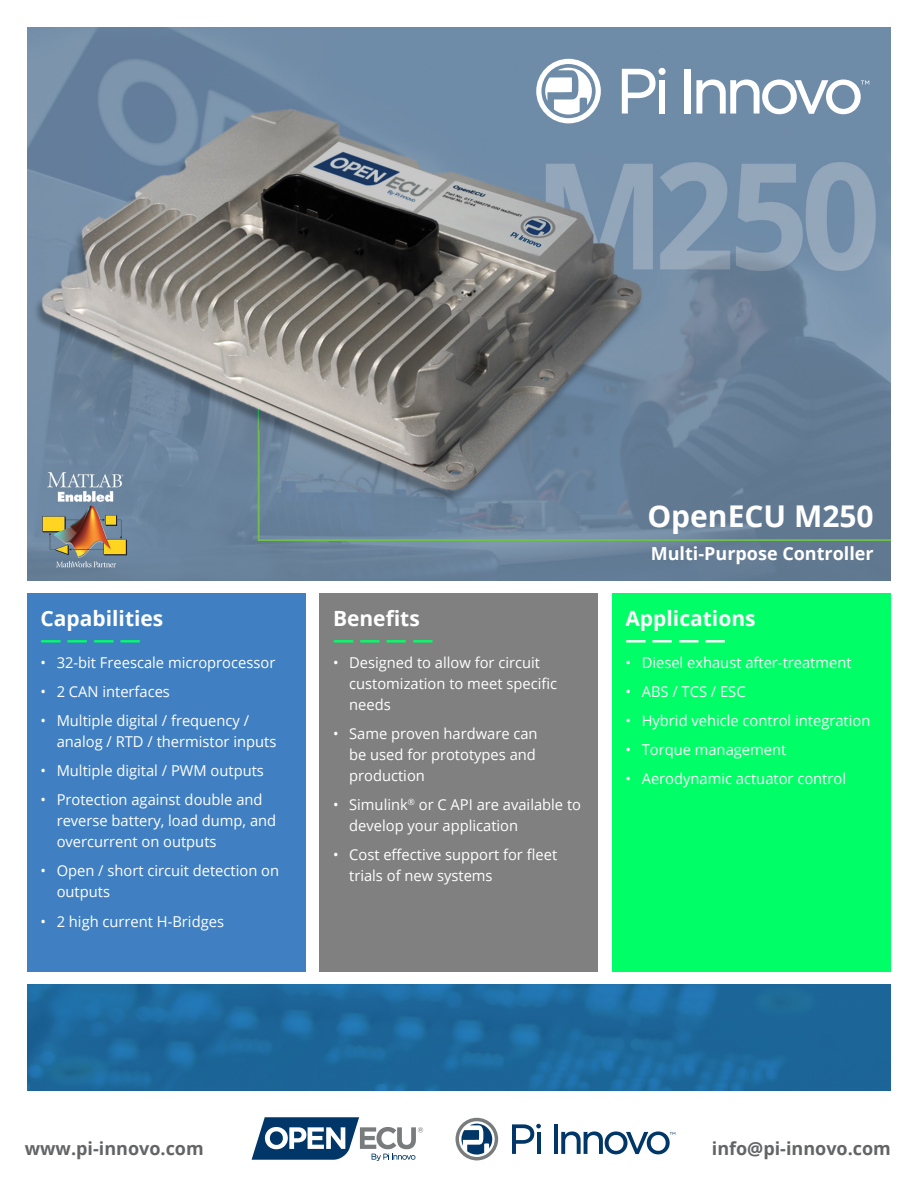
<style>
.page{position:relative;width:918px;height:1188px;background:#fff}
.page>*{position:absolute;margin:0;border:0;box-sizing:border-box;transform-origin:0 0}
.t1{font:700 30px "Open Sans";color:#fff}
.t2{font:700 21px "Open Sans";color:#fff}
.t3{font:700 21px "Open Sans";color:#00fe66}
.t4{font:700 18px "Open Sans";color:#636466}
.t5{font:700 18px "Open Sans";color:#fff}
.t6{font:15px/21px "Open Sans";color:#fff}
</style>
<div class="page">
<div style="left:27px;top:593px;width:279px;height:379px;background:#4080c2"></div>
<div style="left:320px;top:593px;width:278px;height:379px;background:#808080"></div>
<div style="left:612px;top:593px;width:279px;height:379px;background:#00fe66"></div>
<img style="left:27px;top:27px;width:864px;height:554px">
<svg style="left:252px;top:1117px;width:171px;height:44px"></svg>
<svg style="left:622px;top:69px;width:34px;height:45px"></svg>
<div style="left:685px;top:69px;width:6px;height:45px;background:#fff"></div>
<div style="left:659px;top:80px;width:6px;height:34px;background:#fff"></div>
<div style="left:659px;top:68px;width:7px;height:7px;background:#fff;border-radius:50%"></div>
<svg style="left:696px;top:80px;width:173px;height:34px"></svg>
<svg style="left:536px;top:59px;width:65px;height:64px"></svg>
<hr style="left:554px;top:1124px;width:3px;height:30px;background:#003768">
<svg style="left:512px;top:1124px;width:29px;height:30px"></svg>
<svg style="left:561px;top:1131px;width:114px;height:23px"></svg>
<svg style="left:456px;top:1118px;width:42px;height:42px"></svg>
<img style="left:27px;top:984px;width:864px;height:107px">
<p class="t2" style="left:40px;top:604px;width:124px">Capabilities</p>
<p class="t3" style="left:40px;top:625px;width:102px">— — — —</p>
<p class="t6" style="left:40px;top:652px;width:236px">• 32-bit Freescale microprocessor</p>
<p class="t6" style="left:40px;top:681px;width:131px">• 2 CAN interfaces</p>
<p class="t6" style="left:57px;top:710px;width:221px;text-indent:-16px">• Multiple digital / frequency / analog / RTD / thermistor inputs</p>
<p class="t6" style="left:40px;top:760px;width:225px">• Multiple digital / PWM outputs</p>
<p class="t6" style="left:57px;top:789px;width:221px;text-indent:-16px">• Protection against double and reverse battery, load dump, and overcurrent on outputs</p>
<p class="t6" style="left:57px;top:860px;width:224px;text-indent:-16px">• Open / short circuit detection on outputs</p>
<p class="t6" style="left:40px;top:910px;width:185px">• 2 high current H-Bridges</p>
<p class="t2" style="left:333px;top:604px;width:88px">Benefits</p>
<p class="t3" style="left:333px;top:625px;width:102px">— — — —</p>
<p class="t6" style="left:349px;top:652px;width:209px;text-indent:-16px">• Designed to allow for circuit customization to meet specific needs</p>
<p class="t6" style="left:349px;top:723px;width:190px;text-align:justify;text-indent:-16px">• Same proven hardware can be used for prototypes and production</p>
<p class="t6" style="left:349px;top:794px;width:233px;text-indent:-16px">• Simulink<sup>®</sup> or C API are available to develop your application</p>
<p class="t6" style="left:349px;top:844px;width:209px;text-indent:-16px">• Cost effective support for fleet trials of new systems</p>
<p class="t1" style="left:647px;top:495px;width:228px">OpenECU M250</p>
<p class="t5" style="left:651px;top:541px;width:224px">Multi-Purpose Controller</p>
<p class="t2" style="left:626px;top:604px;width:132px">Applications</p>
<p class="t2" style="left:626px;top:625px;width:102px">— — — —</p>
<p class="t6" style="left:626px;top:652px;width:228px">• Diesel exhaust after-treatment</p>
<p class="t6" style="left:626px;top:681px;width:122px">• ABS / TCS / ESC</p>
<p class="t6" style="left:626px;top:710px;width:246px">• Hybrid vehicle control integration</p>
<p class="t6" style="left:626px;top:739px;width:162px">• Torque management</p>
<p class="t6" style="left:626px;top:768px;width:222px">• Aerodynamic actuator control</p>
<p class="t4" style="left:25px;top:1136px;width:180px">www.pi-innovo.com</p>
<p class="t4" style="left:712px;top:1136px;width:181px">info@pi-innovo.com</p>
</div>
